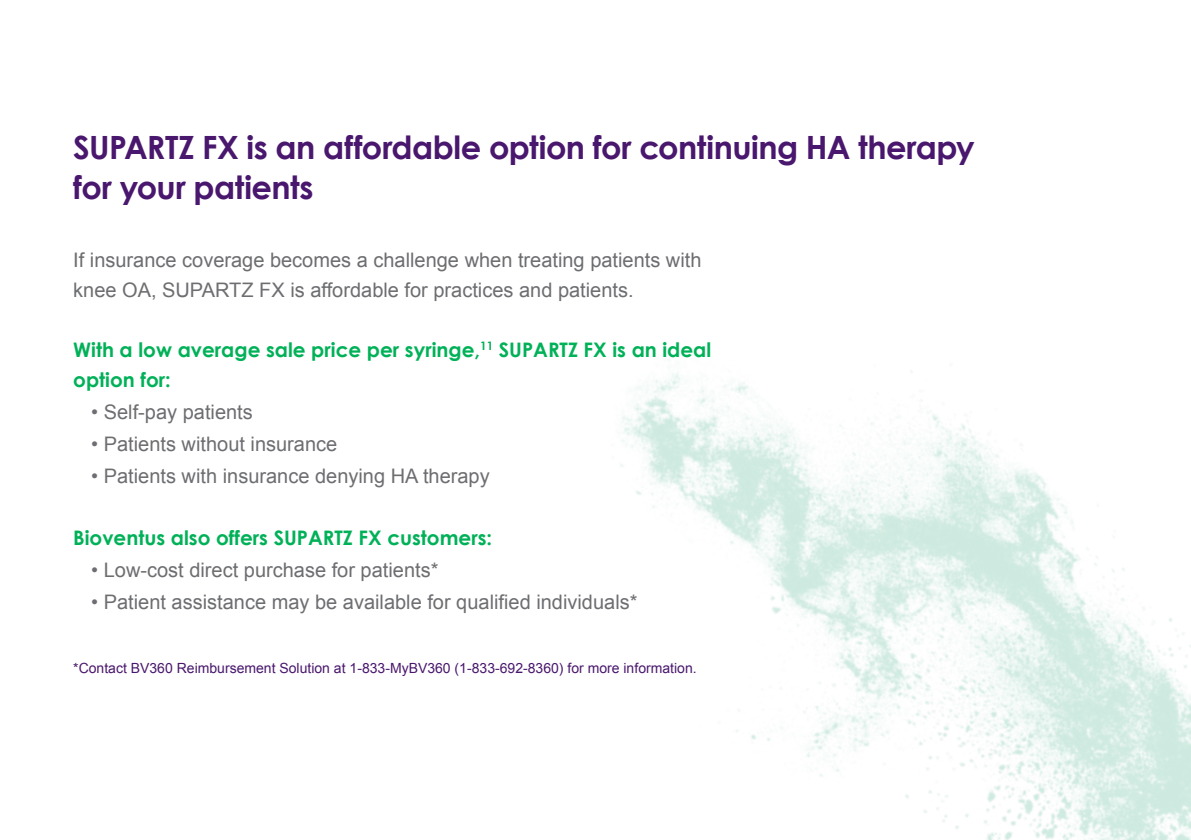
<style>
.page{position:relative;width:1191px;height:840px;background:#fff}
.page>*{position:absolute;margin:0;border:0;box-sizing:border-box;transform-origin:0 0}
.t1{font:700 32px/40px "Century Gothic";letter-spacing:-.015em;color:#49176d}
.t2{font:20px/30px "Arial";color:#6d6e71}
.t3{font:700 20px/30px "Century Gothic";color:#00b158}
.t4{font:14px "Arial";color:#49176d}
</style>
<div class="page">
<img style="left:620px;top:360px;width:571px;height:479px">
<h1 class="t1" style="left:73px;top:126px;width:903px">SUPARTZ FX is an affordable option for continuing HA therapy for your patients</h1>
<p class="t2" style="left:73px;top:245px;width:630px">If insurance coverage becomes a challenge when treating patients with knee OA, SUPARTZ FX is affordable for practices and patients.</p>
<p class="t3" style="left:73px;top:334px;width:639px">With a low average sale price per syringe,<sup>11</sup> SUPARTZ FX is an ideal option for:</p>
<p class="t2" style="left:91px;top:397px;width:163px">• Self-pay patients</p>
<p class="t2" style="left:91px;top:429px;width:247px">• Patients without insurance</p>
<p class="t2" style="left:91px;top:461px;width:400px">• Patients with insurance denying HA therapy</p>
<p class="t3" style="left:73px;top:522px;width:420px">Bioventus also offers SUPARTZ FX customers:</p>
<p class="t2" style="left:91px;top:555px;width:349px">• Low-cost direct purchase for patients*</p>
<p class="t2" style="left:91px;top:587px;width:548px">• Patient assistance may be available for qualified individuals*</p>
<p class="t4" style="left:73px;top:659px;width:625px">*Contact BV360 Reimbursement Solution at 1-833-MyBV360 (1-833-692-8360) for more information.</p>
</div>
